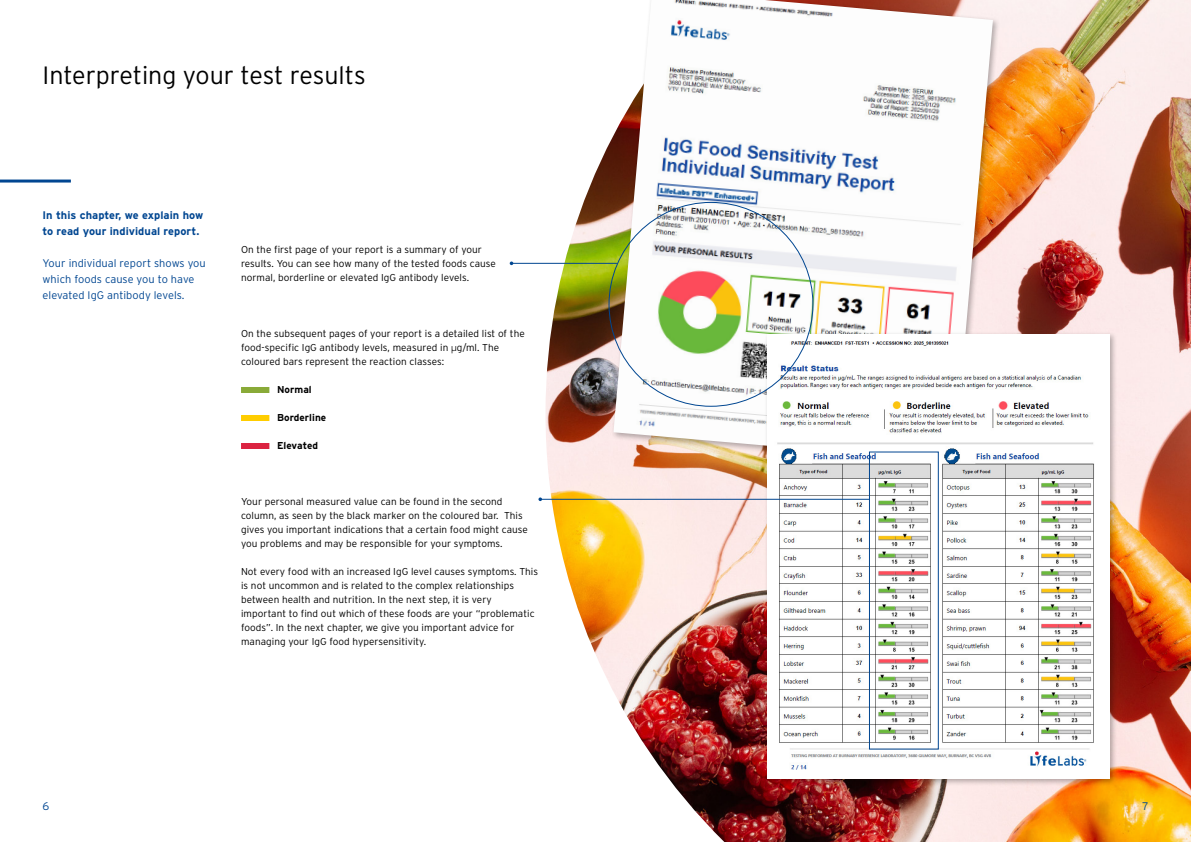
<style>
.page{position:relative;width:1191px;height:842px;background:#fff}
.page>*{position:absolute;margin:0;border:0;box-sizing:border-box;transform-origin:0 0}
.t1{font:300 25px "Interstate";color:#000}
.t2{font:300 11px/16px "Interstate";letter-spacing:.005em;color:#004691}
.t3{font:700 11px/16px "Interstate";letter-spacing:.005em;color:#004691}
.t4{font:300 10px/14px "Interstate";letter-spacing:.005em;color:#000}
.t5{font:700 10px "Interstate";letter-spacing:.005em;color:#000}
.s1{font-family:"Poppins";font-size:9px}
</style>
<div class="page">
<img style="left:545px;top:0;width:646px;height:842px">
<hr style="left:0;top:180px;width:71px;height:3px;background:#004691">
<div style="left:241px;top:387px;width:28px;height:6px;background:#89aa38"></div>
<div style="left:241px;top:415px;width:28px;height:6px;background:#ffcd00"></div>
<div style="left:241px;top:443px;width:28px;height:6px;background:#db2341"></div>
<div style="left:610px;top:0;width:390px;height:469px;background:#000;opacity:.3"></div>
<img style="left:613px;top:0;width:380px;height:462px">
<div style="left:764px;top:331px;width:353px;height:455px;background:#000;opacity:.3"></div>
<img style="left:767px;top:334px;width:342px;height:444px">
<hr style="left:511px;top:263px;width:106px;height:1px;background:#004691">
<hr style="left:540px;top:499px;width:329px;height:1px;background:#004691">
<svg style="left:538px;top:497px;width:4px;height:4px"></svg>
<div style="left:869px;top:452px;width:69px;height:297px;border:1px solid #004691"></div>
<h1 class="t1" style="left:43px;top:61px;width:325px">Interpreting your test results</h1>
<p class="t3" style="left:43px;top:207px;width:162px">In this chapter, we explain how to read your individual report.</p>
<p class="t2" style="left:43px;top:255px;width:165px">Your individual report shows you which foods cause you to have elevated IgG antibody levels.</p>
<p class="t4" style="left:241px;top:242px;width:256px">On the first page of your report is a summary of your results. You can see how many of the tested foods cause normal, borderline or elevated IgG antibody levels.</p>
<p class="t4" style="left:241px;top:326px;width:285px">On the subsequent pages of your report is a detailed list of the food-specific IgG antibody levels, measured in <span class="s1">µ</span>g/ml. The coloured bars represent the reaction classes:</p>
<p class="t5" style="left:277px;top:383px;width:36px">Normal</p>
<p class="t5" style="left:277px;top:411px;width:51px">Borderline</p>
<p class="t5" style="left:277px;top:439px;width:43px">Elevated</p>
<p class="t4" style="left:241px;top:494px;width:288px">Your personal measured value can be found in the second column, as seen by the black marker on the coloured bar. This gives you important indications that a certain food might cause you problems and may be responsible for your symptoms.</p>
<p class="t4" style="left:241px;top:564px;width:299px">Not every food with an increased IgG level causes symptoms. This is not uncommon and is related to the complex relationships between health and nutrition. In the next step, it is very important to find out which of these foods are your “problematic foods”. In the next chapter, we give you important advice for managing your IgG food hypersensitivity.</p>
<p class="t2" style="left:43px;top:798px;width:8px">6</p>
<p class="t2" style="left:1142px;top:798px;width:8px">7</p>
</div>
